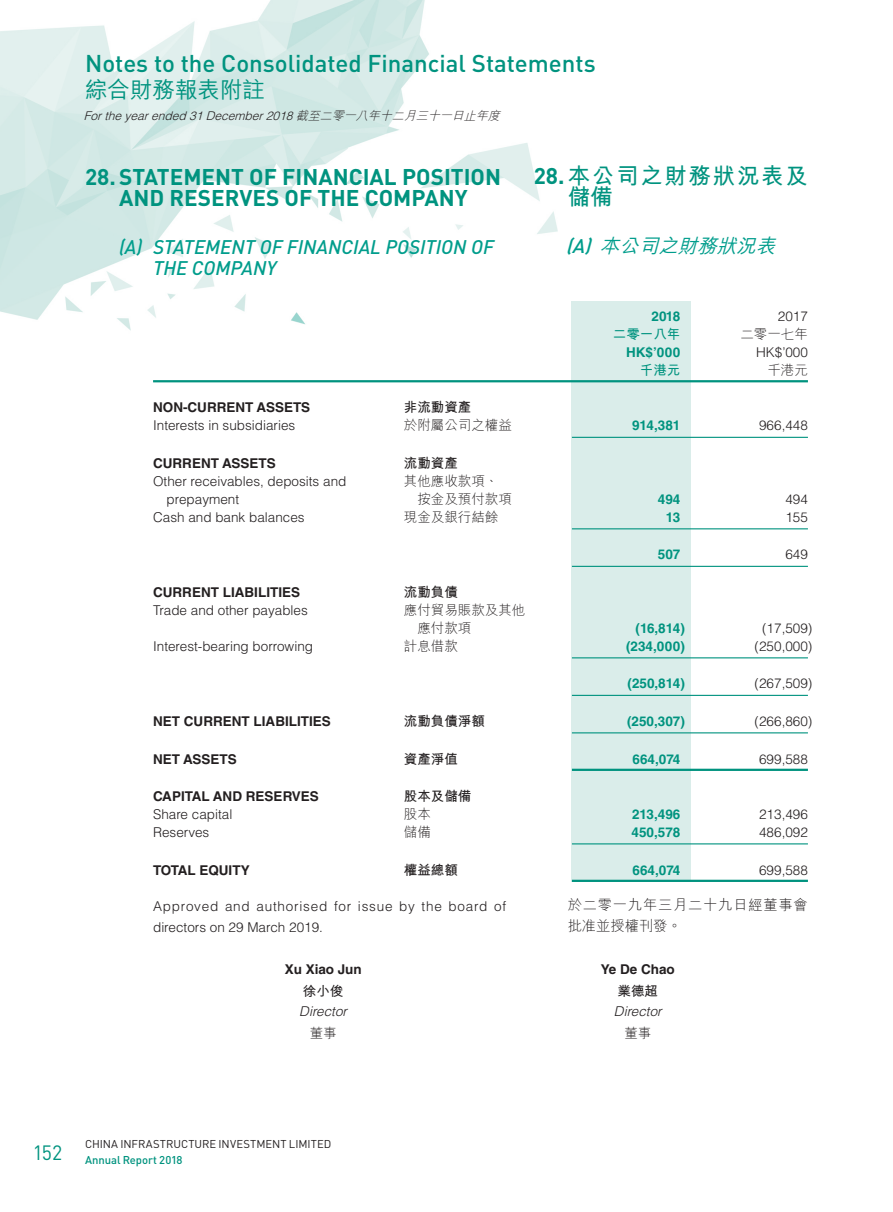
<style>
.page{position:relative;width:893px;height:1212px;background:#fff}
.page>*{position:absolute;margin:0;border:0;box-sizing:border-box;transform-origin:0 0}
.t1{font:500 24px "DIN";color:#00937f}
.Subhead_1{font:700 22.5px/21px "DIN";color:#00937f;text-align:center}
.副標題1{font:700 22.5px/21px "M Hei HK";letter-spacing:.075em;color:#00937f}
.t2{font:500 22.5px "M Hei HK";color:#00937f}
.Subhead_2{font:italic 500 19.5px/21px "DIN";color:#009d8c}
.副標題2{font:italic 500 19.5px "M Hei HK";color:#009d8c}
.內文{font:300 14.25px/21px "M Hei HK";letter-spacing:.055em;color:#231f20}
.Table_2_colume{font:300 13.5px "Helvetica LT Std";color:#231f20}
.Table_2_colume-2{font:700 13.5px "Helvetica LT Std";color:#231f20}
.Table_2_colume-3{font:700 13.5px "Helvetica LT Std";color:#00937f}
.Body_text{font:300 13.5px/21px "Helvetica LT Std";letter-spacing:.06em;color:#231f20}
.Table_2_colume-4{font:300 13.5px "M Hei HK";color:#231f20}
.Table_2_colume-5{font:700 13.5px "M Hei HK";color:#231f20}
.Body_text-2{font:700 13.5px "Helvetica LT Std";color:#231f20}
.Body_text-3{font:italic 300 13.5px "Helvetica LT Std";color:#231f20}
.Table_2_colume-6{font:700 13.5px "M Hei HK";color:#00937f}
.Body_text-4{font:700 13.5px "M Hei HK";color:#231f20}
.Body_text-5{font:300 13.5px "M Hei HK";color:#231f20}
.t3{font:italic 300 12px "Helvetica LT Std";color:#231f20}
.t4{font:11.25px/15.8px "DIN";letter-spacing:.005em;color:#231f20}
.s1{font-family:"M Hei HK"}
.s2{font-family:"DIN"}
.s3{font-weight:500;color:#00937f}
</style>
<div class="page">
<img style="left:0;top:0;width:808px;height:457px">
<div style="left:572px;top:301px;width:119px;height:581px;background:#daedea"></div>
<hr style="left:153px;top:380px;width:655px;height:2px;background:#00937f">
<hr style="left:572px;top:437px;width:236px;height:1px;background:#00937f">
<hr style="left:572px;top:528px;width:236px;height:1px;background:#00937f">
<hr style="left:572px;top:566px;width:236px;height:1px;background:#00937f">
<hr style="left:572px;top:657px;width:236px;height:1px;background:#00937f">
<hr style="left:572px;top:695px;width:236px;height:1px;background:#00937f">
<hr style="left:572px;top:732px;width:236px;height:1px;background:#00937f">
<hr style="left:572px;top:769px;width:236px;height:2px;background:#00937f">
<hr style="left:572px;top:843px;width:236px;height:1px;background:#00937f">
<hr style="left:572px;top:880px;width:236px;height:2px;background:#00937f">
<h1 class="t1" style="left:85px;top:48px;width:512px">Notes to the Consolidated Financial Statements</h1>
<h2 class="t2" style="left:85px;top:74px;width:181px">綜合財務報表附註</h2>
<p class="t3" style="left:84px;top:108px;width:421px">For the year ended 31 December 2018 <span class="s1">截至二零一八年十二月三十一日止年度</span></p>
<p class="Subhead_1" style="left:85px;top:165px;width:417px">28.STATEMENT OF FINANCIAL POSITION<br>AND RESERVES OF THE COMPANY</p>
<p class="Subhead_2" style="left:153px;top:236px;width:342px;text-indent:-34px">(A) STATEMENT OF FINANCIAL POSITION OF<br>THE COMPANY</p>
<p class="副標題1" style="left:568px;top:163px;width:242px;text-indent:-34px"><span class="s2">28.</span>本公司之財務狀況表及儲備</p>
<p class="副標題2" style="left:566px;top:231px;width:218px"><span class="s2">(A)</span> 本公司之財務狀況表</p>
<p class="Table_2_colume-3" style="left:652px;top:308px;width:30px">2018</p>
<p class="Table_2_colume" style="left:778px;top:308px;width:32px">2017</p>
<p class="Table_2_colume-6" style="left:613px;top:324px;width:69px">二零一八年</p>
<p class="Table_2_colume-4" style="left:740px;top:327px;width:69px">二零一七年</p>
<p class="Table_2_colume-3" style="left:626px;top:344px;width:56px">HK$’000</p>
<p class="Table_2_colume" style="left:756px;top:344px;width:53px">HK$’000</p>
<p class="Table_2_colume-6" style="left:640px;top:360px;width:42px">千港元</p>
<p class="Table_2_colume-4" style="left:767px;top:363px;width:42px">千港元</p>
<p class="Table_2_colume-2" style="left:153px;top:399px;width:159px">NON-CURRENT ASSETS</p>
<p class="Table_2_colume-5" style="left:404px;top:398px;width:69px">非流動資產</p>
<p class="Table_2_colume" style="left:153px;top:417px;width:144px">Interests in subsidiaries</p>
<p class="Table_2_colume-4" style="left:404px;top:419px;width:109px">於附屬公司之權益</p>
<p class="Table_2_colume-3" style="left:632px;top:417px;width:50px">914,381</p>
<p class="Table_2_colume" style="left:759px;top:417px;width:50px">966,448</p>
<p class="Table_2_colume-2" style="left:153px;top:455px;width:124px">CURRENT ASSETS</p>
<p class="Table_2_colume-5" style="left:404px;top:453px;width:55px">流動資產</p>
<p class="Table_2_colume" style="left:153px;top:473px;width:195px">Other receivables, deposits and</p>
<p class="Table_2_colume-4" style="left:404px;top:474px;width:96px">其他應收款項、</p>
<p class="Table_2_colume" style="left:167px;top:491px;width:74px">prepayment</p>
<p class="Table_2_colume-4" style="left:417px;top:492px;width:96px">按金及預付款項</p>
<p class="Table_2_colume-3" style="left:658px;top:491px;width:24px">494</p>
<p class="Table_2_colume" style="left:785px;top:491px;width:24px">494</p>
<p class="Table_2_colume" style="left:153px;top:509px;width:153px">Cash and bank balances</p>
<p class="Table_2_colume-4" style="left:404px;top:510px;width:96px">現金及銀行結餘</p>
<p class="Table_2_colume-3" style="left:666px;top:509px;width:16px">13</p>
<p class="Table_2_colume" style="left:785px;top:509px;width:24px">155</p>
<p class="Table_2_colume-3" style="left:658px;top:546px;width:24px">507</p>
<p class="Table_2_colume" style="left:785px;top:546px;width:24px">649</p>
<p class="Table_2_colume-2" style="left:153px;top:584px;width:149px">CURRENT LIABILITIES</p>
<p class="Table_2_colume-5" style="left:404px;top:582px;width:55px">流動負債</p>
<p class="Table_2_colume" style="left:153px;top:602px;width:156px">Trade and other payables</p>
<p class="Table_2_colume-4" style="left:404px;top:603px;width:123px">應付貿易賬款及其他</p>
<p class="Table_2_colume-4" style="left:417px;top:621px;width:55px">應付款項</p>
<p class="Table_2_colume-3" style="left:635px;top:620px;width:51px">(16,814)</p>
<p class="Table_2_colume" style="left:762px;top:620px;width:52px">(17,509)</p>
<p class="Table_2_colume" style="left:153px;top:638px;width:162px">Interest-bearing borrowing</p>
<p class="Table_2_colume-4" style="left:404px;top:639px;width:55px">計息借款</p>
<p class="Table_2_colume-3" style="left:626px;top:638px;width:60px">(234,000)</p>
<p class="Table_2_colume" style="left:755px;top:638px;width:59px">(250,000)</p>
<p class="Table_2_colume-3" style="left:628px;top:675px;width:59px">(250,814)</p>
<p class="Table_2_colume" style="left:755px;top:674px;width:59px">(267,509)</p>
<p class="Table_2_colume-2" style="left:153px;top:713px;width:179px">NET CURRENT LIABILITIES</p>
<p class="Table_2_colume-5" style="left:404px;top:711px;width:82px">流動負債淨額</p>
<p class="Table_2_colume-3" style="left:627px;top:713px;width:59px">(250,307)</p>
<p class="Table_2_colume" style="left:755px;top:713px;width:59px">(266,860)</p>
<p class="Table_2_colume-2" style="left:153px;top:750px;width:85px">NET ASSETS</p>
<p class="Table_2_colume-5" style="left:404px;top:749px;width:55px">資產淨值</p>
<p class="Table_2_colume-3" style="left:633px;top:750px;width:49px">664,074</p>
<p class="Table_2_colume" style="left:759px;top:750px;width:50px">699,588</p>
<p class="Table_2_colume-2" style="left:153px;top:788px;width:167px">CAPITAL AND RESERVES</p>
<p class="Table_2_colume-5" style="left:404px;top:786px;width:69px">股本及儲備</p>
<p class="Table_2_colume" style="left:153px;top:806px;width:81px">Share capital</p>
<p class="Table_2_colume-4" style="left:404px;top:807px;width:28px">股本</p>
<p class="Table_2_colume-3" style="left:632px;top:806px;width:50px">213,496</p>
<p class="Table_2_colume" style="left:759px;top:806px;width:50px">213,496</p>
<p class="Table_2_colume" style="left:153px;top:824px;width:58px">Reserves</p>
<p class="Table_2_colume-4" style="left:404px;top:825px;width:28px">儲備</p>
<p class="Table_2_colume-3" style="left:632px;top:824px;width:50px">450,578</p>
<p class="Table_2_colume" style="left:759px;top:824px;width:50px">486,092</p>
<p class="Table_2_colume-2" style="left:153px;top:861px;width:98px">TOTAL EQUITY</p>
<p class="Table_2_colume-5" style="left:404px;top:860px;width:55px">權益總額</p>
<p class="Table_2_colume-3" style="left:633px;top:861px;width:49px">664,074</p>
<p class="Table_2_colume" style="left:759px;top:861px;width:50px">699,588</p>
<p class="Body_text" style="left:153px;top:896px;width:355px">Approved and authorised for issue by the board of directors on 29 March 2019.</p>
<p class="Body_text-2" style="left:285px;top:961px;width:79px">Xu Xiao Jun</p>
<p class="Body_text-2" style="left:601px;top:961px;width:75px">Ye De Chao</p>
<p class="Body_text-4" style="left:303px;top:981px;width:42px">徐小俊</p>
<p class="Body_text-4" style="left:618px;top:981px;width:42px">業德超</p>
<p class="Body_text-3" style="left:299px;top:1003px;width:49px">Director</p>
<p class="Body_text-3" style="left:614px;top:1003px;width:49px">Director</p>
<p class="Body_text-5" style="left:310px;top:1026px;width:28px">董事</p>
<p class="Body_text-5" style="left:624px;top:1026px;width:28px">董事</p>
<p class="內文" style="left:568px;top:894px;width:242px">於二零一九年三月二十九日經董事會批准並授權刊發。</p>
<p class="t4" style="left:33px;top:1136px;width:300px;text-indent:52px">CHINA INFRASTRUCTURE INVESTMENT LIMITED<br><sup>152</sup> <span class="s3">Annual Report 2018</span></p>
</div>
